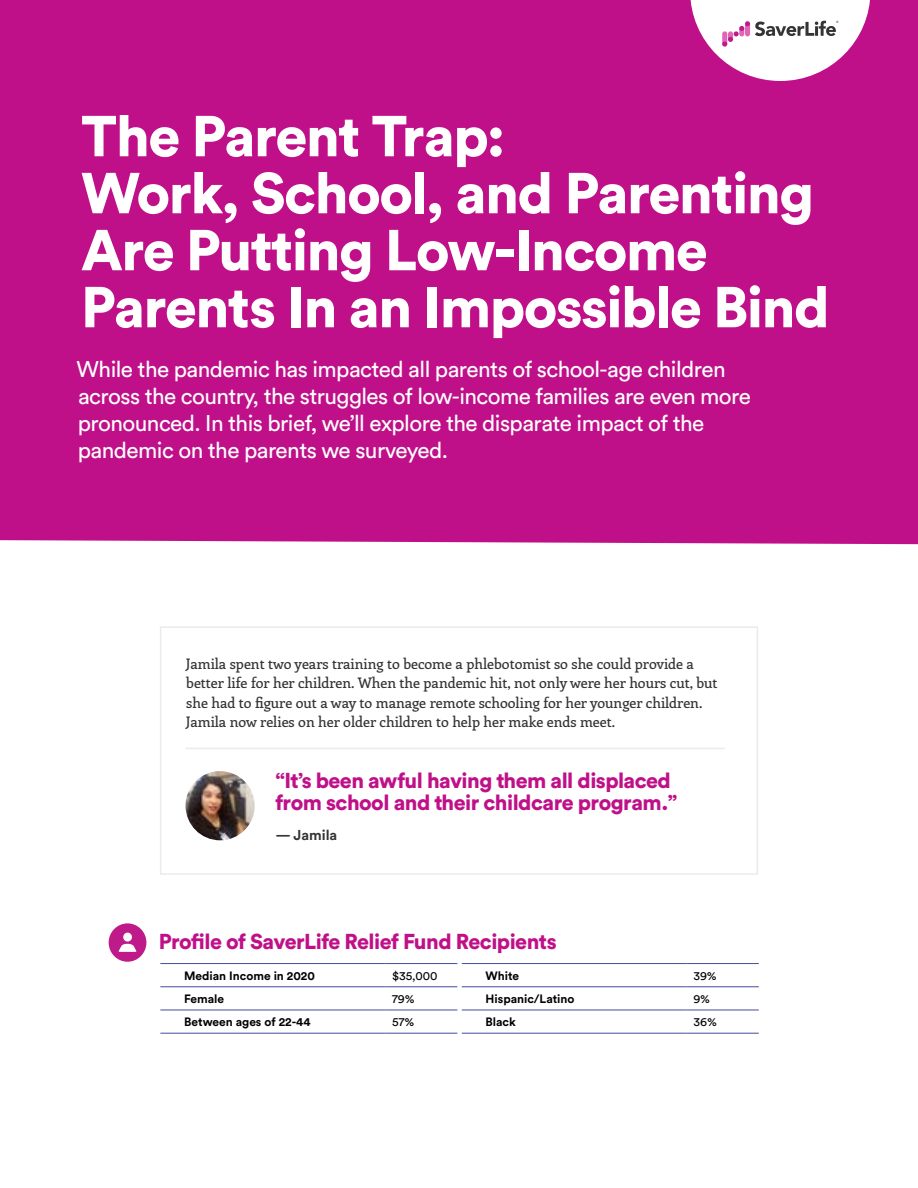
<style>
.page{position:relative;width:918px;height:1188px;background:#fff}
.page>*{position:absolute;margin:0;border:0;box-sizing:border-box;transform-origin:0 0}
.t1{font:900 57px/57px "Circular Std";letter-spacing:-.025em;color:#fff}
.t2{font:22.5px/27px "Circular Std";letter-spacing:-.025em;color:#fff}
.t3{font:900 21.3px/21.3px "Circular Std";letter-spacing:-.025em;color:#c01089}
.t4{font:500 14.25px/19px "Enriqueta";color:#343433}
.t5{font:700 14.25px "Circular Std";color:#343433}
.t6{font:700 12px "Circular Std";color:#000}
.t7{font:12px "Circular Std";color:#000}
</style>
<div class="page">
<div style="left:0;top:0;width:918px;height:544px;background:#c01089"></div>
<hr style="left:160px;top:963px;width:225px;height:1px;background:#424d9c">
<hr style="left:385px;top:963px;width:72px;height:1px;background:#424d9c">
<hr style="left:160px;top:987px;width:225px;height:1px;background:#424d9c">
<hr style="left:385px;top:987px;width:72px;height:1px;background:#424d9c">
<hr style="left:160px;top:1010px;width:225px;height:1px;background:#424d9c">
<hr style="left:385px;top:1010px;width:72px;height:1px;background:#424d9c">
<hr style="left:160px;top:1033px;width:225px;height:1px;background:#424d9c">
<hr style="left:385px;top:1033px;width:72px;height:1px;background:#424d9c">
<hr style="left:462px;top:963px;width:225px;height:1px;background:#424d9c">
<hr style="left:462px;top:987px;width:225px;height:1px;background:#424d9c">
<hr style="left:462px;top:1010px;width:225px;height:1px;background:#424d9c">
<hr style="left:462px;top:1033px;width:225px;height:1px;background:#424d9c">
<hr style="left:687px;top:963px;width:72px;height:1px;background:#424d9c">
<hr style="left:687px;top:987px;width:72px;height:1px;background:#424d9c">
<hr style="left:687px;top:1010px;width:72px;height:1px;background:#424d9c">
<hr style="left:687px;top:1033px;width:72px;height:1px;background:#424d9c">
<div style="left:109px;top:923px;width:37px;height:39px;background:#bf1a89;border-radius:50%"></div>
<div style="left:123px;top:933px;width:9px;height:9px;background:#fff;border-radius:50%"></div>
<svg style="left:119px;top:944px;width:18px;height:8px"></svg>
<svg style="left:690px;top:0;width:180px;height:81px"></svg>
<div style="left:160px;top:626px;width:598px;height:249px;border:2px solid #ebebeb"></div>
<hr style="left:186px;top:748px;width:539px;height:1px;background:#ebebeb">
<img style="left:186px;top:771px;width:69px;height:69px;border-radius:35px">
<h1 class="t1" style="left:81px;top:106px;width:750px">The Parent Trap:<br>Work, School, and Parenting<br>Are Putting Low-Income<br>Parents In an Impossible Bind</h1>
<p class="t2" style="left:77px;top:355px;width:676px">While the pandemic has impacted all parents of school-age children across the country, the struggles of low-income families are even more pronounced. In this brief, we’ll explore the disparate impact of the pandemic on the parents we surveyed.</p>
<p class="t4" style="left:186px;top:654px;width:533px">Jamila spent two years training to become a phlebotomist so she could provide a better life for her children. When the pandemic hit, not only were her hours cut, but she had to figure out a way to manage remote schooling for her younger children.<br>Jamila now relies on her older children to help her make ends meet.</p>
<h3 class="t3" style="left:275px;top:770px;width:403px">“It’s been awful having them all displaced from school and their childcare program.”</h3>
<p class="t5" style="left:275px;top:826px;width:63px">— Jamila</p>
<h3 class="t3" style="left:159px;top:930px;width:400px">Profile of SaverLife Relief Fund Recipients</h3>
<p class="t6" style="left:184px;top:968px;width:132px">Median Income in 2020</p>
<p class="t7" style="left:392px;top:969px;width:47px">$35,000</p>
<p class="t6" style="left:184px;top:991px;width:42px">Female</p>
<p class="t7" style="left:392px;top:992px;width:24px">79%</p>
<p class="t6" style="left:184px;top:1014px;width:128px">Between ages of 22-44</p>
<p class="t7" style="left:392px;top:1015px;width:24px">57%</p>
<p class="t6" style="left:486px;top:968px;width:35px">White</p>
<p class="t7" style="left:693px;top:969px;width:25px">39%</p>
<p class="t6" style="left:486px;top:991px;width:91px">Hispanic/Latino</p>
<p class="t7" style="left:693px;top:992px;width:18px">9%</p>
<p class="t6" style="left:486px;top:1014px;width:32px">Black</p>
<p class="t7" style="left:693px;top:1015px;width:25px">36%</p>
</div>
